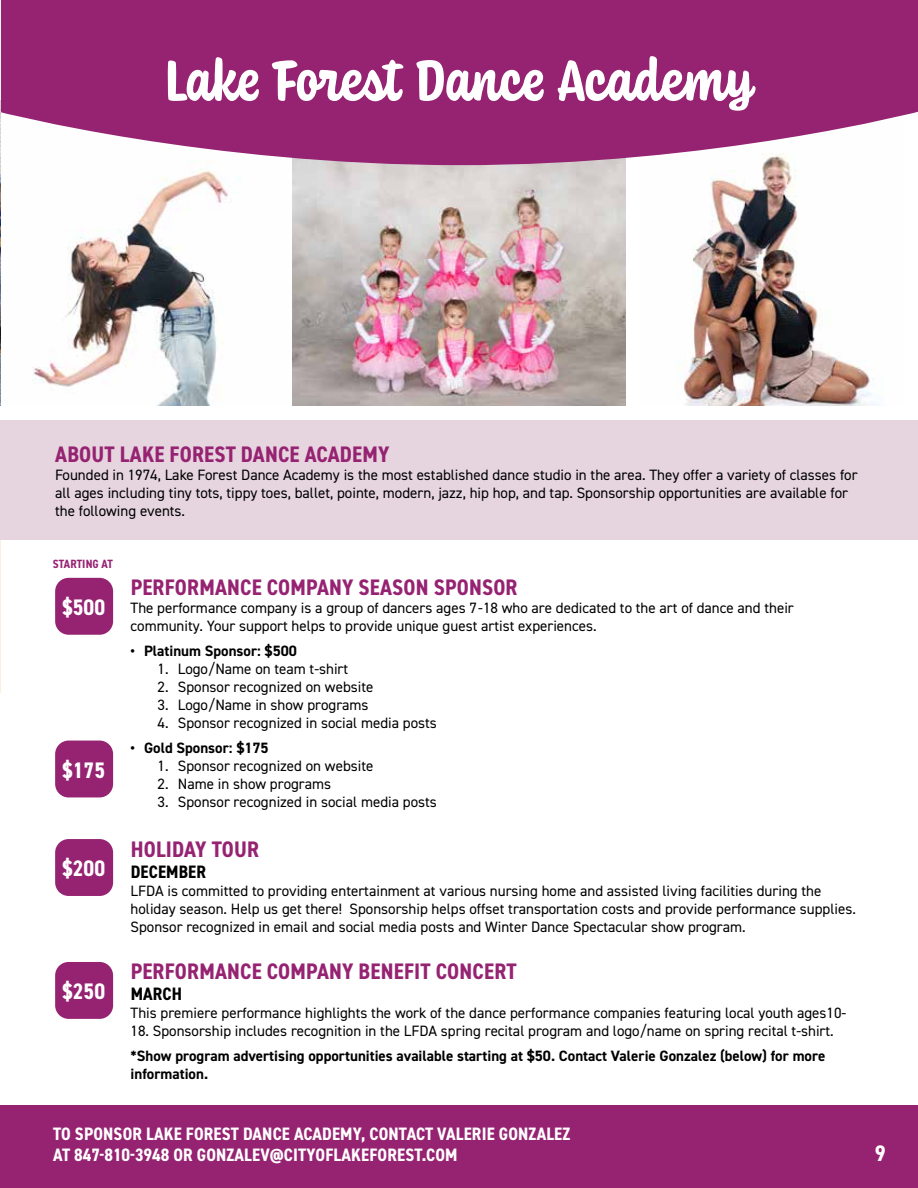
<style>
.page{position:relative;width:918px;height:1188px;background:#fff}
.page>*{position:absolute;margin:0;border:0;box-sizing:border-box;transform-origin:0 0}
.t1{font:700 60px "Coniferous";color:#fff}
.t2{font:700 condensed 22.5px "DIN2014";letter-spacing:.01em;color:#962372}
.t3{font:700 condensed 22.5px "DIN2014";color:#fff}
.t4{font:700 condensed 18px/21px "DIN2014";letter-spacing:.01em;color:#fff}
.t5{font:700 condensed 18px "DIN2014";letter-spacing:.01em;color:#000}
.t6{font:15px/18px "DIN2014";color:#000}
.t7{font:700 15px/18px "DIN2014";color:#000}
.t8{font:700 condensed 12px "DIN2014";letter-spacing:.01em;color:#962372}
</style>
<div class="page">
<img style="left:33px;top:165px;width:260px;height:240px">
<img style="left:0;top:100px;width:1px;height:305px">
<img style="left:682px;top:165px;width:196px;height:240px">
<img style="left:293px;top:165px;width:332px;height:240px">
<svg style="left:1px;top:0;width:917px;height:165px;background:#a03980"></svg>
<hr style="left:0;top:421px;width:1px;height:271px;background:#feeedc">
<div style="left:1px;top:421px;width:917px;height:119px;background:#e6d5df"></div>
<hr style="left:0;top:1105px;width:1px;height:83px;background:#f6a242">
<div style="left:1px;top:1105px;width:917px;height:83px;background:#962372"></div>
<div style="left:55px;top:962px;width:58px;height:57px;background:#962372;border-radius:14px"></div>
<div style="left:55px;top:839px;width:58px;height:57px;background:#962372;border-radius:14px"></div>
<div style="left:55px;top:741px;width:58px;height:56px;background:#962372;border-radius:14px"></div>
<div style="left:55px;top:578px;width:58px;height:57px;background:#962372;border-radius:14px"></div>
<h1 class="t1" style="left:164px;top:39px;width:592px">Lake Forest Dance Academy</h1>
<h2 class="t2" style="left:55px;top:439px;width:336px">ABOUT LAKE FOREST DANCE ACADEMY</h2>
<p class="t6" style="left:55px;top:465px;width:804px">Founded in 1974, Lake Forest Dance Academy is the most established dance studio in the area. They offer a variety of classes for all ages including tiny tots, tippy toes, ballet, pointe, modern, jazz, hip hop, and tap. Sponsorship opportunities are available for the following events.</p>
<p class="t8" style="left:53px;top:556px;width:62px">STARTING AT</p>
<h2 class="t3" style="left:62px;top:592px;width:45px">$500</h2>
<h2 class="t3" style="left:62px;top:755px;width:45px">$175</h2>
<h2 class="t3" style="left:62px;top:854px;width:45px">$200</h2>
<h2 class="t3" style="left:62px;top:976px;width:45px">$250</h2>
<h2 class="t2" style="left:131px;top:573px;width:388px">PERFORMANCE COMPANY SEASON SPONSOR</h2>
<p class="t6" style="left:131px;top:599px;width:665px">The performance company is a group of dancers ages 7-18 who are dedicated to the art of dance and their community. Your support helps to provide unique guest artist experiences.</p>
<p class="t7" style="left:131px;top:642px;width:168px">• Platinum Sponsor: $500</p>
<p class="t6" style="left:158px;top:660px;width:192px">1. Logo/Name on team t-shirt</p>
<p class="t6" style="left:158px;top:678px;width:217px">2. Sponsor recognized on website</p>
<p class="t6" style="left:158px;top:696px;width:212px">3. Logo/Name in show programs</p>
<p class="t6" style="left:158px;top:714px;width:281px">4. Sponsor recognized in social media posts</p>
<p class="t7" style="left:131px;top:739px;width:140px">• Gold Sponsor: $175</p>
<p class="t6" style="left:158px;top:756px;width:217px">1. Sponsor recognized on website</p>
<p class="t6" style="left:158px;top:774px;width:175px">2. Name in show programs</p>
<p class="t6" style="left:158px;top:792px;width:281px">3. Sponsor recognized in social media posts</p>
<h2 class="t2" style="left:131px;top:834px;width:130px">HOLIDAY TOUR</h2>
<p class="t5" style="left:131px;top:859px;width:77px">DECEMBER</p>
<p class="t6" style="left:131px;top:881px;width:727px">LFDA is committed to providing entertainment at various nursing home and assisted living facilities during the holiday season. Help us get there! Sponsorship helps offset transportation costs and provide performance supplies.<br>Sponsor recognized in email and social media posts and Winter Dance Spectacular show program.</p>
<h2 class="t2" style="left:131px;top:957px;width:387px">PERFORMANCE COMPANY BENEFIT CONCERT</h2>
<p class="t5" style="left:131px;top:982px;width:53px">MARCH</p>
<p class="t6" style="left:131px;top:1004px;width:717px">This premiere performance highlights the work of the dance performance companies featuring local youth ages10-</p>
<p class="t6" style="left:131px;top:1022px;width:705px">18. Sponsorship includes recognition in the LFDA spring recital program and logo/name on spring recital t-shirt.</p>
<p class="t7" style="left:131px;top:1047px;width:696px">*Show program advertising opportunities available starting at $50. Contact Valerie Gonzalez (below) for more information.</p>
<p class="t4" style="left:53px;top:1124px;width:519px">TO SPONSOR LAKE FOREST DANCE ACADEMY, CONTACT VALERIE GONZALEZ<br>AT 847-810-3948 OR GONZALEV@CITYOFLAKEFOREST.COM</p>
<h2 class="t3" style="left:875px;top:1139px;width:12px">9</h2>
</div>
